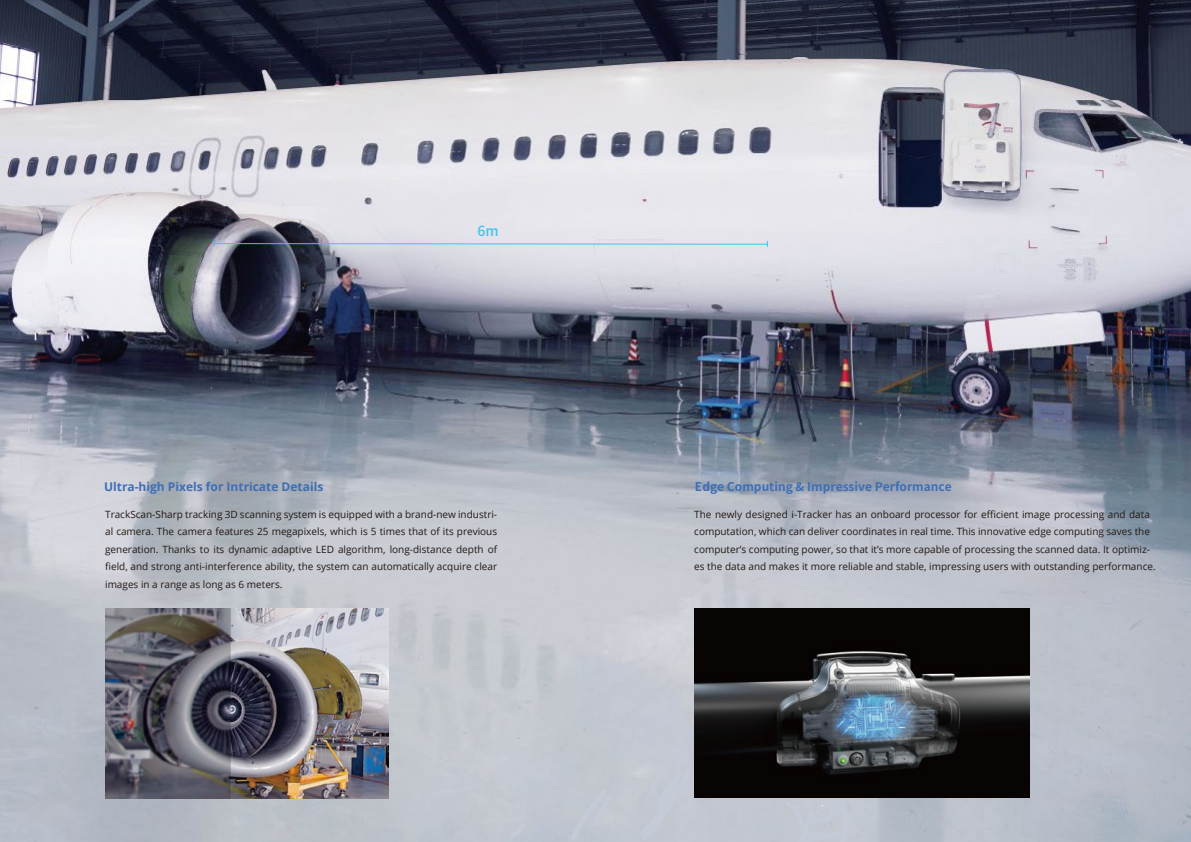
<style>
.page{position:relative;width:1191px;height:842px;background:#fff}
.page>*{position:absolute;margin:0;border:0;box-sizing:border-box;transform-origin:0 0}
.t1{font:500 14px "Source Han Sans CN";color:#45c0f0}
.t2{font:700 12px "Open Sans";color:#3e6eb5}
.t3{font:700 12px "Source Han Sans CN";color:#3e6eb5}
.t4{font:10px/17.5px "Open Sans";color:#221815;text-align:justify}
</style>
<div class="page">
<img style="left:0;top:0;width:1191px;height:842px">
<img style="left:105px;top:609px;width:284px;height:189px">
<svg style="left:213px;top:241px;width:555px;height:6px;background:#adc1d1"></svg>
<img style="left:694px;top:609px;width:335px;height:188px">
<svg style="left:632px;top:740px;width:7px;height:5px"></svg>
<svg style="left:515px;top:800px;width:5px;height:8px"></svg>
<svg style="left:509px;top:823px;width:16px;height:15px"></svg>
<div style="left:570px;top:788px;width:42px;height:52px;background:#c2c7d0"></div>
<div style="left:640px;top:769px;width:51px;height:73px;background:#c4c8d1"></div>
<div style="left:786px;top:799px;width:63px;height:43px;background:#c4c8d2"></div>
<h1 class="t1" style="left:477px;top:223px;width:23px">6m</h1>
<p class="t2" style="left:104px;top:478px;width:221px">Ultra-high Pixels for Intricate Details</p>
<p class="t4" style="left:105px;top:505px;width:393px">TrackScan-Sharp tracking 3D scanning system is equipped with a brand-new industri&shy;al camera. The camera features 25 megapixels, which is 5 times that of its previous generation. Thanks to its dynamic adaptive LED algorithm, long-distance depth of field, and strong anti-interference ability, the system can automatically acquire clear images in a range as long as 6 meters.</p>
<p class="t3" style="left:695px;top:480px;width:258px">Edge Computing &amp; Impressive Performance</p>
<p class="t4" style="left:694px;top:505px;width:463px;text-align:left">The newly designed i-Tracker has an onboard processor for efficient image processing and data computation, which can deliver coordinates in real time. This innovative edge computing saves the computer’s computing power, so that it’s more capable of processing the scanned data. It optimiz&shy;es the data and makes it more reliable and stable, impressing users with outstanding performance.</p>
</div>
